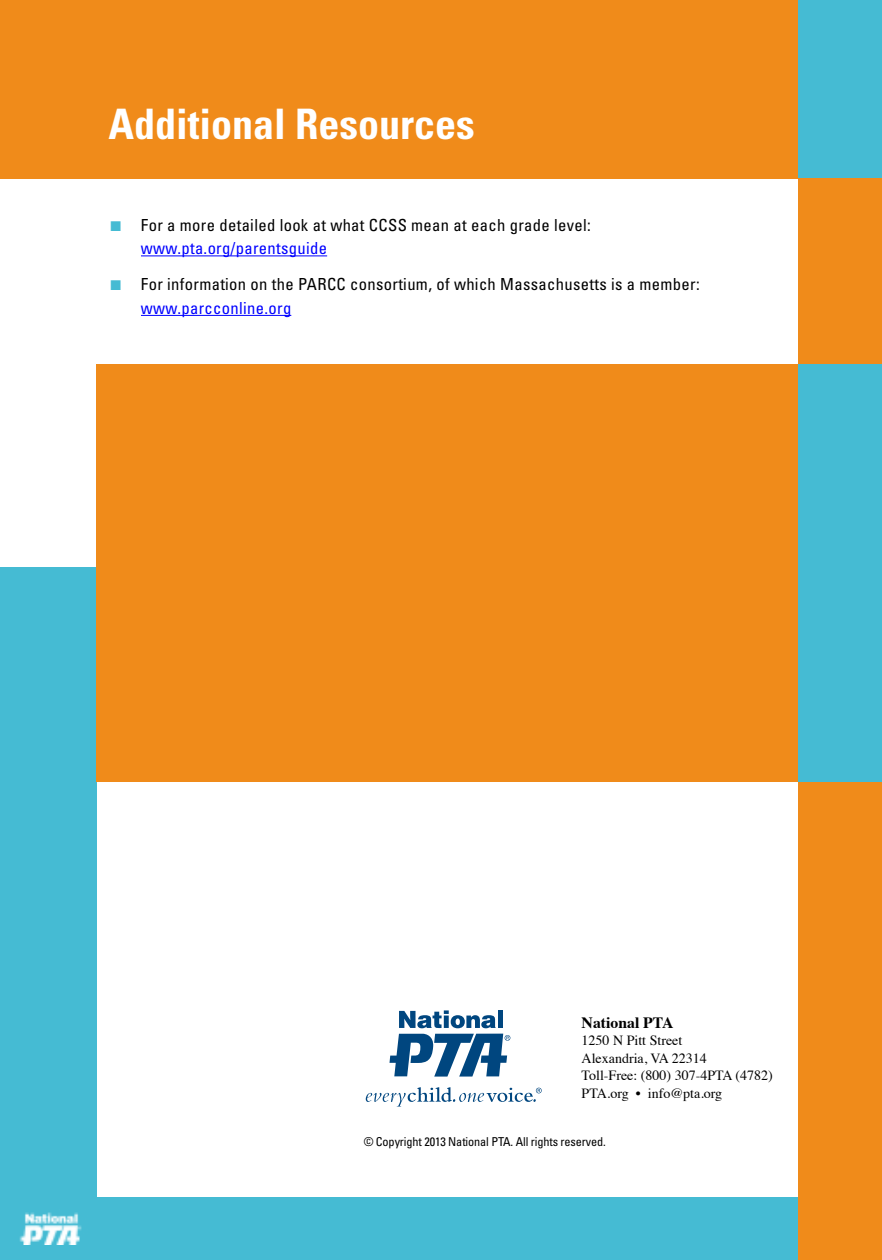
<style>
.page{position:relative;width:882px;height:1260px;background:#fff}
.page>*{position:absolute;margin:0;border:0;box-sizing:border-box;transform-origin:0 0}
.t1{font:700 condensed 42px "Univers LT Std";color:#fff}
.t2{font:condensed 16.62px/23.6px "Univers LT Std";letter-spacing:.02em;color:#000}
.t3{font:700 15.75px "Times";color:#000}
.t4{font:14px/17.5px "Times";color:#000}
.t5{font:condensed 12.25px "Univers LT Std";letter-spacing:-.01em;color:#000}
.s1{font-family:"Arial";font-stretch:normal;font-size:21px;color:#45bbd3}
.s2{color:#00f}
</style>
<div class="page">
<div style="left:0;top:1197px;width:798px;height:63px;background:#45bbd3"></div>
<div style="left:0;top:0;width:882px;height:178px;background:#f08b1a"></div>
<div style="left:0;top:568px;width:97px;height:692px;background:#45bbd3"></div>
<div style="left:97px;top:365px;width:701px;height:417px;background:#f08b1a"></div>
<hr style="left:141px;top:255px;width:186px;height:1px;background:#00f">
<hr style="left:141px;top:315px;width:150px;height:1px;background:#00f">
<img style="left:19px;top:1212px;width:63px;height:33px">
<div style="left:798px;top:0;width:84px;height:207px;background:#45bbd3"></div>
<div style="left:798px;top:178px;width:84px;height:1082px;background:#f08b1a"></div>
<div style="left:798px;top:365px;width:84px;height:417px;background:#45bbd3"></div>
<svg style="left:399px;top:1010px;width:97px;height:18px"></svg>
<div style="left:498px;top:1011px;width:5px;height:17px;background:#00467f"></div>
<svg style="left:366px;top:1034px;width:176px;height:73px"></svg>
<h1 class="t1" style="left:108px;top:98px;width:368px">Additional Resources</h1>
<p class="t2" style="left:141px;top:213px;width:452px;text-indent:-32px"><span class="s1">■</span> For a more detailed look at what CCSS mean at each grade level: <span class="s2">www.pta.org/parentsguide</span></p>
<p class="t2" style="left:141px;top:272px;width:560px;text-indent:-32px"><span class="s1">■</span> For information on the PARCC consortium, of which Massachusetts is a member: <span class="s2">www.parcconline.org</span></p>
<p class="t3" style="left:582px;top:1007px;width:94px">National PTA</p>
<p class="t4" style="left:582px;top:1030px;width:193px">1250 N Pitt Street<br>Alexandria, VA 22314<br>Toll-Free: (800) 307-4PTA (4782)<br>PTA.org • info@pta.org</p>
<p class="t5" style="left:364px;top:1134px;width:244px">© Copyright 2013 National PTA. All rights reserved.</p>
</div>
